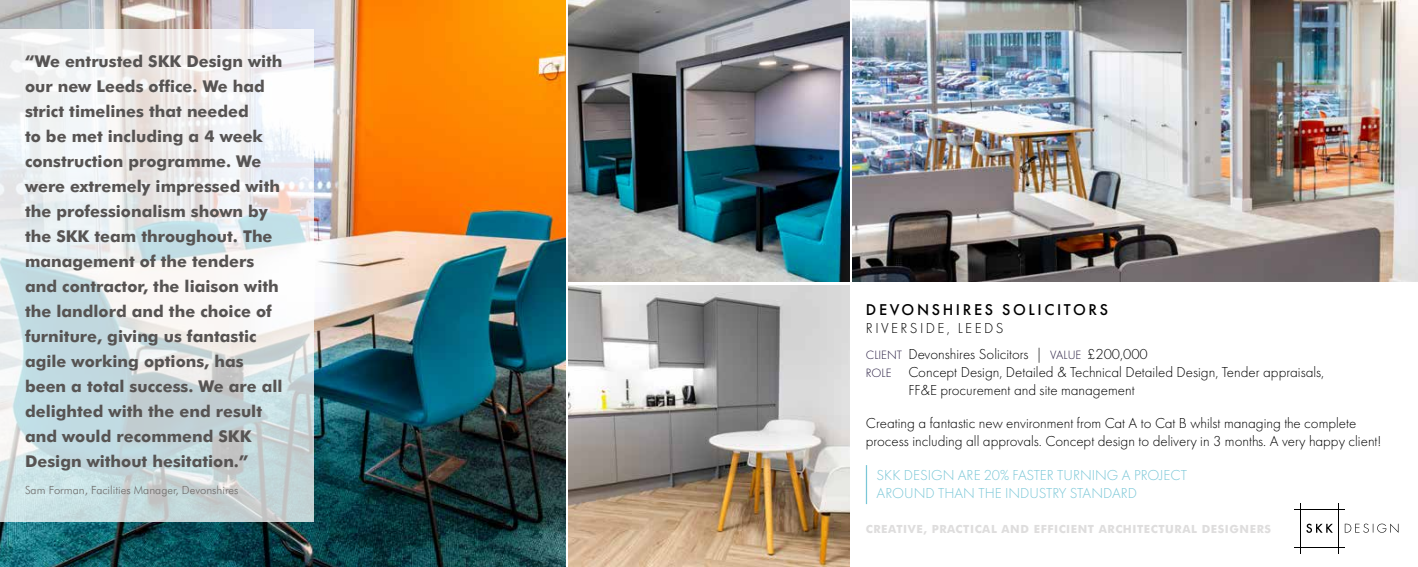
<style>
.page{position:relative;width:1418px;height:567px;background:#fff}
.page>*{position:absolute;margin:0;border:0;box-sizing:border-box;transform-origin:0 0}
.t1{font:700 16.25px/25px "Futura BT";color:#575453}
.t2{font:500 16.25px "Futura PT";letter-spacing:.16em;color:#000}
.t3{font:300 15px/18px "Futura PT";color:#000}
.t4{font:300 15px/18px "Futura PT";color:#7ac7d7}
.t5{font:300 15px "Futura PT";letter-spacing:.16em;color:#000}
.t6{font:700 11.25px "Futura BT";letter-spacing:.05em;color:#dedddd}
.t7{font:300 11.25px "Futura BT";color:#6e6c6b}
.s1{font-size:12.5px;color:#251a3f}
</style>
<div class="page">
<svg style="left:1306px;top:524px;width:26px;height:9px"></svg>
<hr style="left:1299px;top:503px;width:1px;height:50px;background:#000">
<hr style="left:1294px;top:509px;width:50px;height:1px;background:#000">
<hr style="left:1338px;top:503px;width:1px;height:50px;background:#000">
<hr style="left:1294px;top:547px;width:50px;height:1px;background:#000">
<svg style="left:1344px;top:524px;width:54px;height:9px"></svg>
<hr style="left:865px;top:465px;width:2px;height:39px;background:#7ac7d7">
<img style="left:0;top:0;width:565px;height:567px">
<img style="left:568px;top:285px;width:281px;height:282px">
<img style="left:568px;top:0;width:281px;height:282px">
<svg style="left:0;top:29px;width:313px;height:493px"></svg>
<img style="left:853px;top:0;width:564px;height:282px">
<p class="t1" style="left:25px;top:48px;width:259px">“We entrusted SKK Design with our new Leeds office. We had strict timelines that needed<br>to be met including a 4 week construction programme. We were extremely impressed with the professionalism shown by the SKK team throughout. The management of the tenders and contractor, the liaison with the landlord and the choice of furniture, giving us fantastic agile working options, has been a total success. We are all delighted with the end result and would recommend SKK<br>Design without hesitation.”</p>
<p class="t7" style="left:25px;top:483px;width:215px">Sam Forman, Facilities Manager, Devonshires</p>
<p class="t2" style="left:866px;top:299px;width:244px">DEVONSHIRES SOLICITORS</p>
<p class="t5" style="left:866px;top:319px;width:139px">RIVERSIDE, LEEDS</p>
<p class="t3" style="left:865px;top:345px;width:283px"><span class="s1">CLIENT</span> Devonshires Solicitors | <span class="s1">VALUE</span> £200,000</p>
<p class="t3" style="left:865px;top:363px;width:460px"><span class="s1">ROLE</span> Concept Design, Detailed &amp; Technical Detailed Design, Tender appraisals,</p>
<p class="t3" style="left:908px;top:381px;width:228px">FF&amp;E procurement and site management</p>
<p class="t3" style="left:865px;top:414px;width:517px">Creating a fantastic new environment from Cat A to Cat B whilst managing the complete process including all approvals. Concept design to delivery in 3 months. A very happy client!</p>
<p class="t4" style="left:876px;top:466px;width:312px">SKK DESIGN ARE 20% FASTER TURNING A PROJECT<br>AROUND THAN THE INDUSTRY STANDARD</p>
<p class="t6" style="left:865px;top:522px;width:406px">CREATIVE, PRACTICAL AND EFFICIENT ARCHITECTURAL DESIGNERS</p>
</div>
